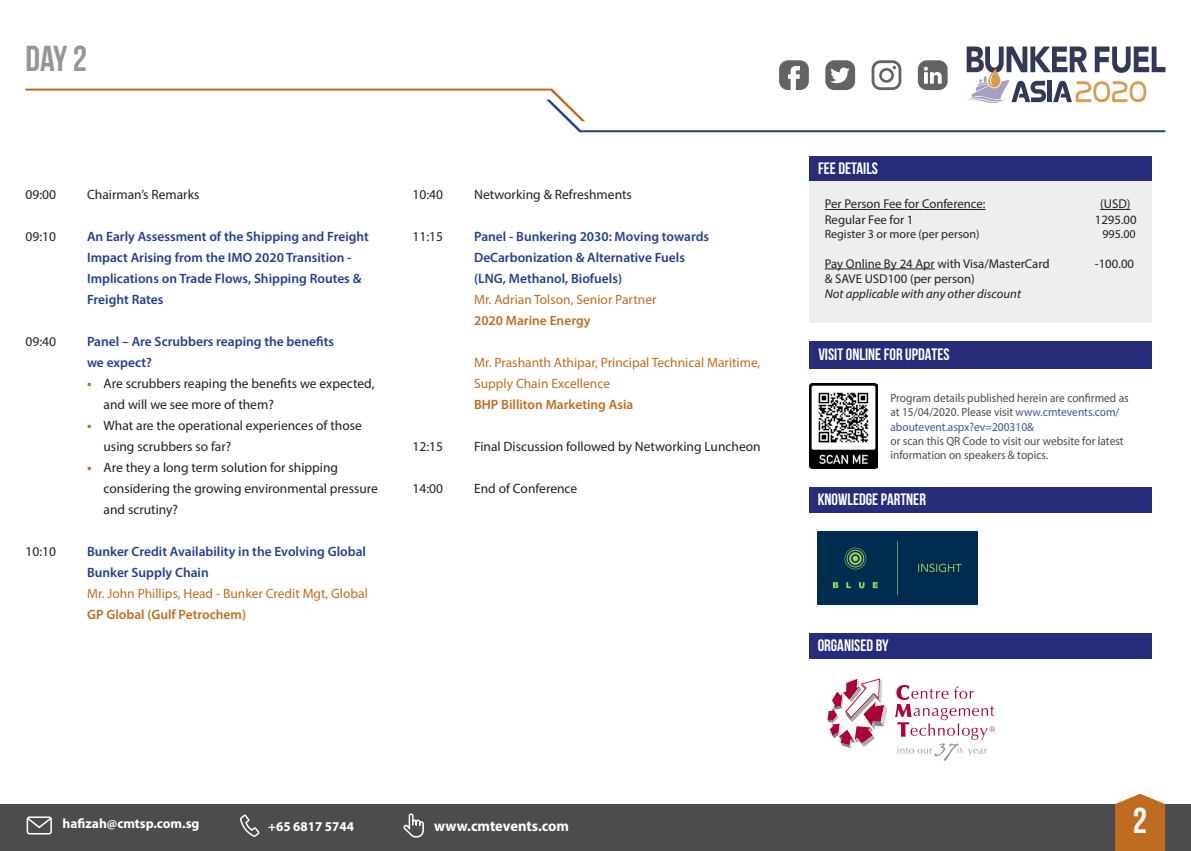
<style>
.page{position:relative;width:1191px;height:851px;background:#fff}
.page>*{position:absolute;margin:0;border:0;box-sizing:border-box;transform-origin:0 0}
.t1{font:700 36px "Bebas Neue";color:#939598}
.t2{font:700 36px "Bebas Neue";color:#fff}
.t3{font:700 16.5px "Bebas Neue";color:#fff}
.t4{font:700 15px "Myriad Pro";color:#fff}
.t5{font:13.5px/21px "Myriad Pro";color:#231f20}
.t6{font:600 13.5px/21px "Myriad Pro";color:#253f8e}
.t7{font:13.5px/21px "Myriad Pro";color:#be6d20}
.t8{font:600 13.5px "Myriad Pro";color:#be6d20}
.t9{font:700 13.5px "Myriad Pro";color:#fff}
.t10{font:12.75px "Myriad Pro";color:#231f20}
.t11{font:italic 12.75px "Myriad Pro";color:#231f20}
.t12{font:12px/14.4px "Myriad Pro";color:#4b4c4d;scale:.95 1}
.t13{font:12px "Myriad Pro";color:#231f20}
.s1{font-weight:700;color:#be6d20}
.s2{color:#43549a}
</style>
<div class="page">
<div style="left:0;top:804px;width:1191px;height:46px;background:#4b4c4d"></div>
<svg style="left:403px;top:813px;width:21px;height:25px"></svg>
<svg style="left:240px;top:814px;width:20px;height:23px"></svg>
<div style="left:27px;top:816px;width:25px;height:18px;border:2px solid #fff;border-radius:2px"></div>
<svg style="left:26px;top:816px;width:26px;height:13px"></svg>
<svg style="left:1115px;top:793px;width:50px;height:57px;background:#c47c37"></svg>
<div style="left:809px;top:156px;width:343px;height:25px;background:#262c79"></div>
<div style="left:809px;top:181px;width:343px;height:142px;background:#eeeeef"></div>
<hr style="left:824px;top:209px;width:161px;height:1px;background:#231f20">
<hr style="left:1100px;top:209px;width:30px;height:1px;background:#231f20">
<hr style="left:824px;top:268px;width:110px;height:1px;background:#231f20">
<div style="left:809px;top:487px;width:342px;height:25px;background:#262c79"></div>
<div style="left:810px;top:341px;width:342px;height:27px;background:#262c79"></div>
<img style="left:809px;top:384px;width:68px;height:84px">
<svg style="left:26px;top:46px;width:1139px;height:86px"></svg>
<svg style="left:827px;top:678px;width:60px;height:70px"></svg>
<svg style="left:895px;top:685px;width:100px;height:75px"></svg>
<div style="left:809px;top:633px;width:342px;height:25px;background:#262c79"></div>
<img style="left:817px;top:531px;width:160px;height:73px">
<p class="t1" style="left:26px;top:38px;width:63px">Day 2</p>
<p class="t5" style="left:26px;top:184px;width:32px">09:00</p>
<p class="t5" style="left:87px;top:184px;width:114px">Chairman’s Remarks</p>
<p class="t5" style="left:26px;top:226px;width:32px">09:10</p>
<p class="t6" style="left:87px;top:226px;width:283px">An Early Assessment of the Shipping and Freight Impact Arising from the IMO 2020 Transition - Implications on Trade Flows, Shipping Routes &amp; Freight Rates</p>
<p class="t5" style="left:26px;top:331px;width:32px">09:40</p>
<p class="t6" style="left:87px;top:331px;width:249px">Panel – Are Scrubbers reaping the benefits we expect?</p>
<p class="t5" style="left:104px;top:373px;width:272px;text-indent:-17px"><span class="s1">•</span> Are scrubbers reaping the benefits we expected, and will we see more of them?</p>
<p class="t5" style="left:104px;top:415px;width:260px;text-indent:-16px"><span class="s1">•</span> What are the operational experiences of those using scrubbers so far?</p>
<p class="t5" style="left:104px;top:457px;width:276px;text-indent:-16px"><span class="s1">•</span> Are they a long term solution for shipping considering the growing environmental pressure and scrutiny?</p>
<p class="t5" style="left:26px;top:541px;width:32px">10:10</p>
<p class="t6" style="left:87px;top:541px;width:280px">Bunker Credit Availability in the Evolving Global<br>Bunker Supply Chain</p>
<p class="t7" style="left:87px;top:583px;width:282px">Mr. John Phillips, Head - Bunker Credit Mgt, Global</p>
<p class="t8" style="left:87px;top:606px;width:161px">GP Global (Gulf Petrochem)</p>
<p class="t5" style="left:412px;top:184px;width:32px">10:40</p>
<p class="t5" style="left:474px;top:184px;width:159px">Networking &amp; Refreshments</p>
<p class="t5" style="left:412px;top:226px;width:32px">11:15</p>
<p class="t6" style="left:474px;top:226px;width:236px">Panel - Bunkering 2030: Moving towards<br>DeCarbonization &amp; Alternative Fuels (LNG, Methanol, Biofuels)</p>
<p class="t7" style="left:474px;top:289px;width:184px">Mr. Adrian Tolson, Senior Partner</p>
<p class="t8" style="left:474px;top:312px;width:118px">2020 Marine Energy</p>
<p class="t7" style="left:474px;top:352px;width:288px">Mr. Prashanth Athipar, Principal Technical Maritime,<br>Supply Chain Excellence</p>
<p class="t8" style="left:474px;top:396px;width:161px">BHP Billiton Marketing Asia</p>
<p class="t5" style="left:412px;top:436px;width:32px">12:15</p>
<p class="t5" style="left:474px;top:436px;width:288px">Final Discussion followed by Networking Luncheon</p>
<p class="t5" style="left:412px;top:478px;width:32px">14:00</p>
<p class="t5" style="left:474px;top:478px;width:105px">End of Conference</p>
<p class="t3" style="left:818px;top:159px;width:62px">FEE DETAILS</p>
<p class="t10" style="left:824px;top:196px;width:162px">Per Person Fee for Conference:</p>
<p class="t10" style="left:1100px;top:196px;width:32px">(USD)</p>
<p class="t10" style="left:824px;top:211px;width:90px">Regular Fee for 1</p>
<p class="t10" style="left:1094px;top:211px;width:43px">1295.00</p>
<p class="t13" style="left:824px;top:226px;width:156px">Register 3 or more (per person)</p>
<p class="t13" style="left:1102px;top:226px;width:35px">995.00</p>
<p class="t10" style="left:824px;top:255px;width:226px">Pay Online By 24 Apr with Visa/MasterCard</p>
<p class="t10" style="left:1094px;top:255px;width:41px">-100.00</p>
<p class="t10" style="left:824px;top:271px;width:151px">&amp; SAVE USD100 (per person)</p>
<p class="t11" style="left:824px;top:286px;width:198px">Not applicable with any other discount</p>
<p class="t3" style="left:818px;top:345px;width:133px">VISIT ONLINE FOR UPDATES</p>
<p class="t12" style="left:890px;top:390px;width:252px">Program details published herein are confirmed as at 15/04/2020. Please visit <span class="s2">www.cmtevents.com/ aboutevent.aspx?ev=200310&amp;</span></p>
<p class="t12" style="left:890px;top:433px;width:247px">or scan this QR Code to visit our website for latest information on speakers &amp; topics.</p>
<p class="t3" style="left:817px;top:490px;width:110px">KNOWLEDGE PARTNER</p>
<p class="t3" style="left:817px;top:636px;width:72px">ORGANISED BY</p>
<p class="t9" style="left:63px;top:814px;width:138px">hafizah@cmtsp.com.sg</p>
<p class="t9" style="left:268px;top:817px;width:87px">+65 6817 5744</p>
<p class="t4" style="left:434px;top:816px;width:136px">www.cmtevents.com</p>
<p class="t2" style="left:1132px;top:800px;width:16px">2</p>
</div>
